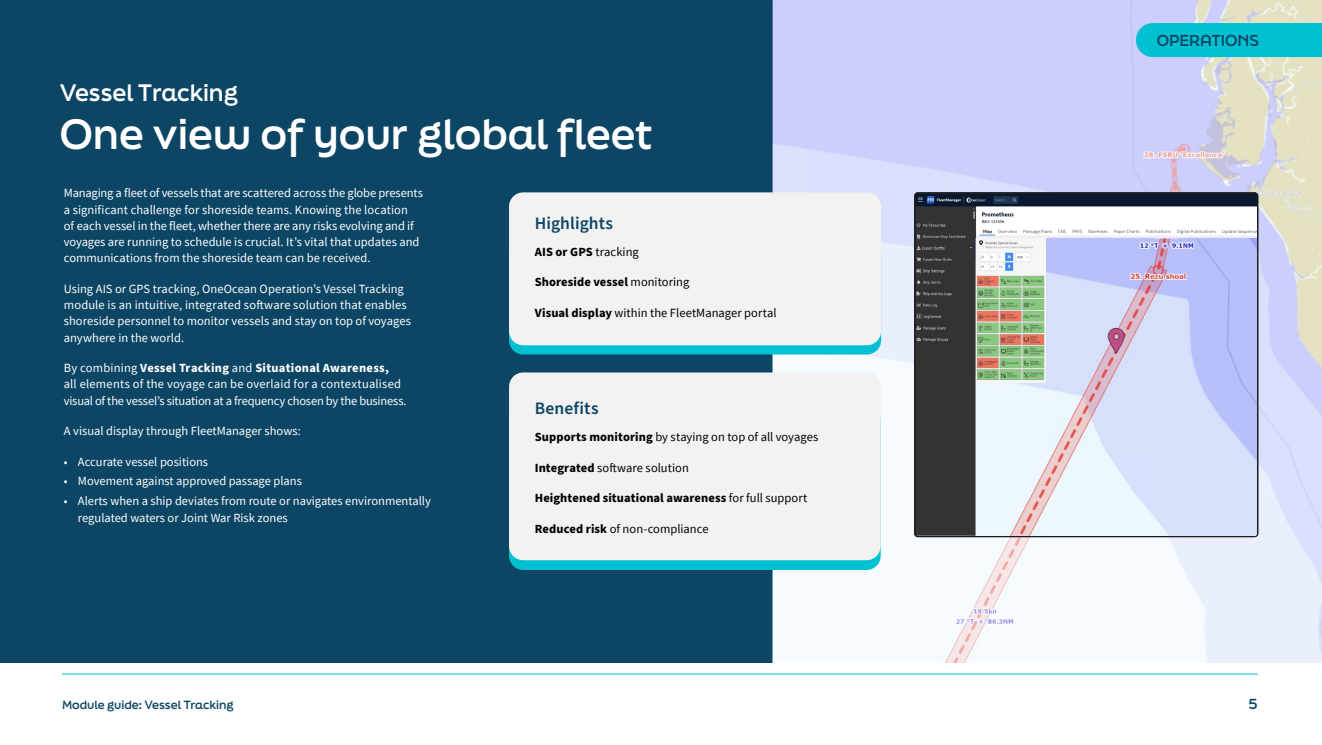
<style>
.page{position:relative;width:1322px;height:745px;background:#fff}
.page>*{position:absolute;margin:0;border:0;box-sizing:border-box;transform-origin:0 0}
.t1{font:700 40px "Final Six";color:#fff}
.t2{font:700 22.5px "Final Six";color:#fff}
.t3{font:600 17.5px "Source Sans Pro";letter-spacing:.005em;color:#0d4665}
.t4{font:700 15px "Final Six";color:#0d4665}
.t5{font:700 13.75px "Final Six";color:#0d4665}
.t6{font:12.5px/16.2px "Source Sans Pro";color:#fff}
.t7{font:12.5px "Source Sans Pro";color:#000}
.t8{font:700 12.5px "Source Sans Pro";letter-spacing:.005em;color:#000}
.t9{font:700 11.25px "Final Six";color:#0d4665}
.s1{font-weight:700}
.s2{font-weight:400}
</style>
<div class="page">
<div style="left:0;top:0;width:773px;height:662px;background:#0d4665"></div>
<img style="left:773px;top:0;width:549px;height:662px">
<div style="left:509px;top:406px;width:371px;height:163px;background:#00c1d2;border-radius:14px"></div>
<div style="left:509px;top:372px;width:371px;height:188px;background:#f2f2f2;border-radius:14px"></div>
<div style="left:509px;top:241px;width:372px;height:113px;background:#00c1d2;border-radius:14px"></div>
<div style="left:509px;top:192px;width:372px;height:153px;background:#f2f2f2;border-radius:14px"></div>
<img style="left:916px;top:194px;width:340px;height:341px">
<div style="left:914px;top:192px;width:344px;height:345px;border:1px solid #1d1d1b;border-radius:3px"></div>
<img style="left:975px;top:238px;width:282px;height:297px">
<img style="left:976px;top:238px;width:69px;height:144px">
<div style="left:1136px;top:23px;width:186px;height:34px;background:#00c1d2"></div>
<hr style="left:62px;top:673px;width:1196px;height:1px;background:#00c1d2">
<h2 class="t2" style="left:60px;top:76px;width:180px">Vessel Tracking</h2>
<h1 class="t1" style="left:60px;top:104px;width:594px">One view of your global fleet</h1>
<p class="t6" style="left:64px;top:185px;width:361px">Managing a fleet of vessels that are scattered across the globe presents a significant challenge for shoreside teams. Knowing the location<br>of each vessel in the fleet, whether there are any risks evolving and if voyages are running to schedule is crucial. It’s vital that updates and communications from the shoreside team can be received.</p>
<p class="t6" style="left:64px;top:280px;width:349px">Using AIS or GPS tracking, OneOcean Operation’s Vessel Tracking module is an intuitive, integrated software solution that enables shoreside personnel to monitor vessels and stay on top of voyages anywhere in the world.</p>
<p class="t6" style="left:64px;top:359px;width:344px">By combining <span class="s1">Vessel Tracking</span> and <span class="s1">Situational Awareness,<br></span>all elements of the voyage can be overlaid for a contextualised visual of the vessel’s situation at a frequency chosen by the business.</p>
<p class="t6" style="left:64px;top:422px;width:238px">A visual display through FleetManager shows:</p>
<p class="t6" style="left:64px;top:453px;width:146px">• Accurate vessel positions</p>
<p class="t6" style="left:64px;top:473px;width:240px">• Movement against approved passage plans</p>
<p class="t6" style="left:78px;top:492px;width:354px;text-indent:-14px">• Alerts when a ship deviates from route or navigates environmentally regulated waters or Joint War Risk zones</p>
<h3 class="t3" style="left:535px;top:211px;width:80px">Highlights</h3>
<p class="t8" style="left:535px;top:243px;width:105px">AIS or GPS <span class="s2">tracking</span></p>
<p class="t8" style="left:535px;top:273px;width:156px">Shoreside vessel <span class="s2">monitoring</span></p>
<p class="t7" style="left:535px;top:304px;width:243px"><span class="s1">Visual display</span> within the FleetManager portal</p>
<h3 class="t3" style="left:535px;top:396px;width:65px">Benefits</h3>
<p class="t7" style="left:535px;top:429px;width:285px"><span class="s1">Supports monitoring</span> by staying on top of all voyages</p>
<p class="t7" style="left:535px;top:459px;width:156px"><span class="s1">Integrated</span> software solution</p>
<p class="t8" style="left:535px;top:489px;width:274px">Heightened situational awareness <span class="s2">for full support</span></p>
<p class="t7" style="left:535px;top:520px;width:175px"><span class="s1">Reduced risk</span> of non-compliance</p>
<p class="t4" style="left:1157px;top:29px;width:104px">OPERATIONS</p>
<p class="t9" style="left:62px;top:696px;width:173px">Module guide: Vessel Tracking</p>
<p class="t5" style="left:1248px;top:693px;width:11px">5</p>
</div>
